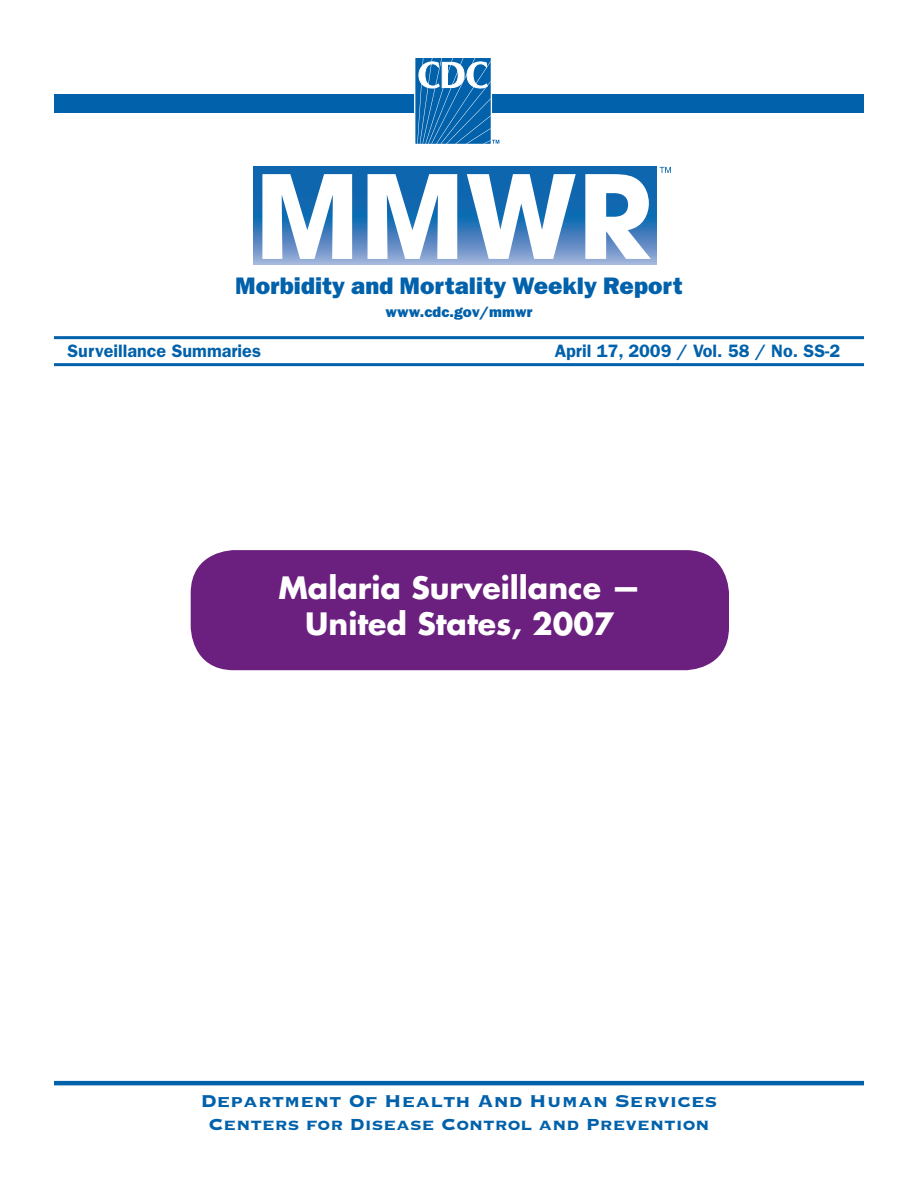
<style>
.page{position:relative;width:918px;height:1188px;background:#fff}
.page>*{position:absolute;margin:0;border:0;box-sizing:border-box;transform-origin:0 0}
.t1{font:700 30px/36px "Futura Std";color:#fff;text-align:center}
.MMWR{font:24px "ITC Franklin Gothic Std Hvy";letter-spacing:.005em;color:#0161ab}
.Footer_-_HHS{font:22.5px "Copperplate Gothic Std 33 BC";color:#0161ab}
.Footer_-_CDC{font:21px "Copperplate Gothic Std 33 BC";color:#0161ab}
.Cover_Date_Vol{font:600 18px "ITC Franklin Gothic Std";color:#0161ab}
.www_cdc{font:15px "ITC Franklin Gothic Std Hvy";letter-spacing:.005em;color:#0161ab}
</style>
<div class="page">
<div style="left:191px;top:550px;width:538px;height:120px;background:#6b1f7e;border-radius:43px"></div>
<hr style="left:54px;top:1081px;width:810px;height:4px;background:#0161ab">
<div style="left:54px;top:95px;width:810px;height:18px;background:#0161ab"></div>
<div style="left:414px;top:57px;width:78px;height:88px;border:1px solid #fff"></div>
<svg style="left:417px;top:58px;width:82px;height:86px"></svg>
<hr style="left:54px;top:336px;width:810px;height:3px;background:#0161ab">
<hr style="left:54px;top:363px;width:810px;height:3px;background:#0161ab">
<svg style="left:253px;top:167px;width:404px;height:98px;background:#4282be"></svg>
<svg style="left:262px;top:174px;width:90px;height:85px"></svg>
<svg style="left:368px;top:174px;width:89px;height:85px"></svg>
<svg style="left:467px;top:174px;width:109px;height:85px"></svg>
<svg style="left:585px;top:174px;width:66px;height:85px"></svg>
<svg style="left:660px;top:167px;width:11px;height:6px"></svg>
<p class="MMWR" style="left:235px;top:272px;width:449px">Morbidity and Mortality Weekly Report</p>
<p class="www_cdc" style="left:385px;top:303px;width:149px">www.cdc.gov/mmwr</p>
<p class="Cover_Date_Vol" style="left:68px;top:340px;width:195px">Surveillance Summaries</p>
<p class="Cover_Date_Vol" style="left:555px;top:340px;width:287px">April 17, 2009 / Vol. 58 / No. SS-2</p>
<p class="t1" style="left:279px;top:570px;width:364px">Malaria Surveillance —<br>United States, 2007</p>
<p class="Footer_-_HHS" style="left:201px;top:1090px;width:518px">Department Of Health And Human Services</p>
<p class="Footer_-_CDC" style="left:208px;top:1113px;width:503px">Centers for Disease Control and Prevention</p>
</div>
